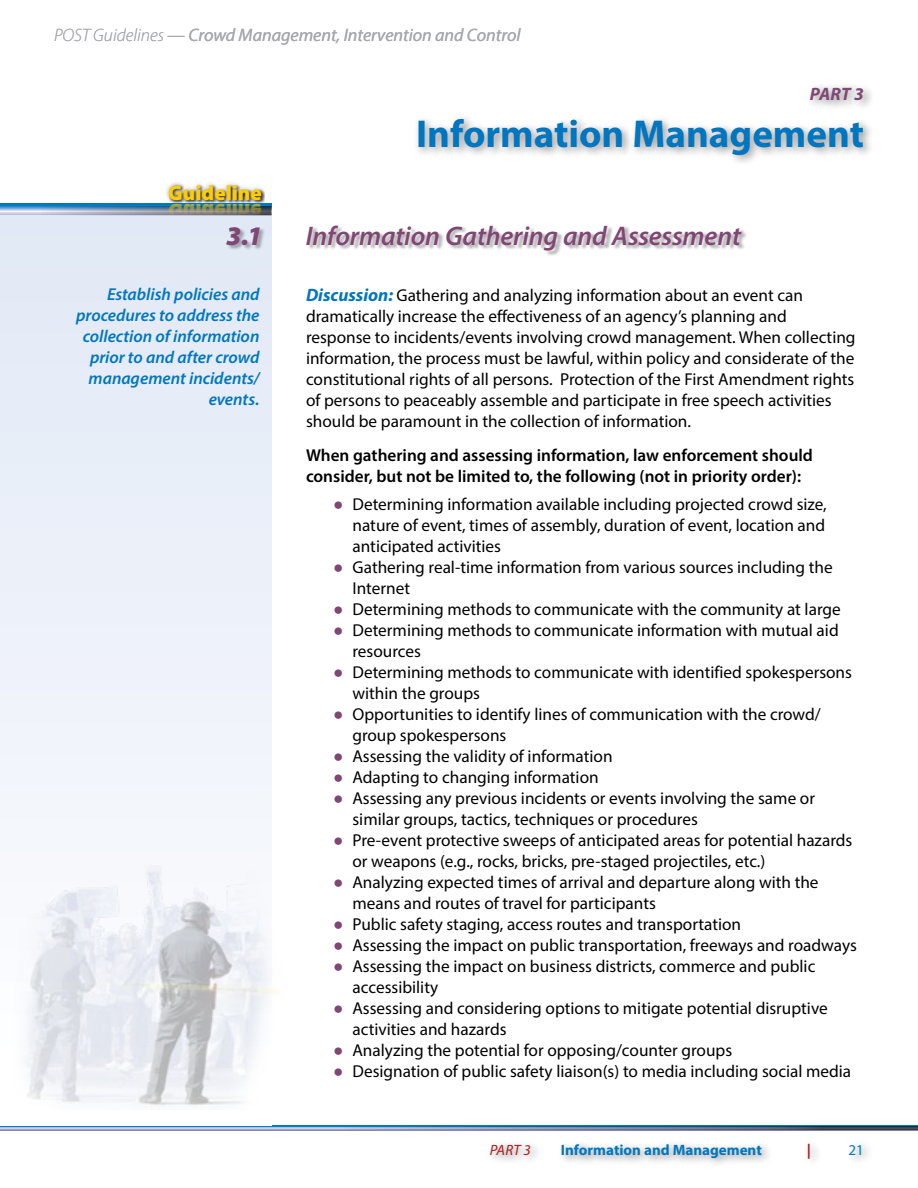
<style>
.page{position:relative;width:918px;height:1188px;background:#fff}
.page>*{position:absolute;margin:0;border:0;box-sizing:border-box;transform-origin:0 0}
.t1{font:700 39px "Myriad Pro";color:#0076c0}
.t2{font:italic 600 27px "Myriad Pro";letter-spacing:-.005em;color:#804674}
.t3{font:italic 900 27px "Myriad Pro";color:#804674}
.t4{font:900 21px "Myriad Pro";color:#ffcd00}
.t5{font:italic 18px "Myriad Pro";color:#a7a9ac}
.t6{font:italic 700 18px "Myriad Pro";color:#804674}
.t7{font:17.25px/21px "Myriad Pro";color:#000}
.t8{font:600 17.25px/21px "Myriad Pro";color:#000}
.t9{font:italic 600 17.25px/21px "Myriad Pro";color:#0076c0;text-align:right}
.t10{font:700 15px "Myriad Pro";color:#0076c0}
.t11{font:italic 15px "Myriad Pro";color:#a91e1e}
.t12{font:15px "Myriad Pro";color:#0076c0}
.t13{font:700 15px "Myriad Pro";color:#a91e1e}
.s1{font-weight:300}
.s2{font-weight:700;font-style:italic;font-size:18px;color:#0076c0}
.s3{font-family:"Impact";color:#804674}
</style>
<div class="page">
<div style="left:165px;top:179px;width:102px;height:26px;background:#000;opacity:.4"></div>
<div style="left:486px;top:1139px;width:387px;height:30px;background:#000;opacity:.4"></div>
<svg style="left:0;top:204px;width:27px;height:11px"></svg>
<svg style="left:1px;top:1126px;width:325px;height:4px"></svg>
<svg style="left:326px;top:1126px;width:592px;height:4px;background:#587492"></svg>
<div style="left:414px;top:82px;width:460px;height:83px;background:#000;opacity:.4"></div>
<div style="left:0;top:216px;width:272px;height:909px;background:#ebf0f9"></div>
<div style="left:227px;top:225px;width:521px;height:32px;background:#000;opacity:.3"></div>
<img style="left:14px;top:865px;width:266px;height:244px">
<svg style="left:27px;top:204px;width:245px;height:12px;background:#698eae"></svg>
<p class="t5" style="left:54px;top:24px;width:468px"><span class="s1">POST Guidelines</span> — Crowd Management, Intervention and Control</p>
<p class="t4" style="left:168px;top:179px;width:95px">Guideline</p>
<h2 class="t6" style="left:810px;top:83px;width:56px">PART 3</h2>
<h2 class="t1" style="left:416px;top:109px;width:449px">Information Management</h2>
<h3 class="t3" style="left:226px;top:218px;width:38px">3.1</h3>
<h3 class="t2" style="left:306px;top:219px;width:437px">Information Gathering and Assessment</h3>
<p class="t7" style="left:306px;top:284px;width:551px"><span class="s2">Discussion:</span> Gathering and analyzing information about an event can dramatically increase the effectiveness of an agency’s planning and response to incidents/events involving crowd management. When collecting information, the process must be lawful, within policy and considerate of the constitutional rights of all persons. Protection of the First Amendment rights of persons to peaceably assemble and participate in free speech activities should be paramount in the collection of information.</p>
<h4 class="t8" style="left:306px;top:445px;width:508px">When gathering and assessing information, law enforcement should consider, but not be limited to, the following (not in priority order):</h4>
<p class="t7" style="left:352px;top:494px;width:476px;text-align:justify;text-indent:-19px"><span class="s3">●</span> Determining information available including projected crowd size, nature of event, times of assembly, duration of event, location and anticipated activities</p>
<p class="t7" style="left:352px;top:557px;width:482px;text-indent:-19px"><span class="s3">●</span> Gathering real-time information from various sources including the<br>Internet</p>
<p class="t7" style="left:333px;top:599px;width:509px"><span class="s3">●</span> Determining methods to communicate with the community at large</p>
<p class="t7" style="left:352px;top:620px;width:488px;text-indent:-19px"><span class="s3">●</span> Determining methods to communicate information with mutual aid resources</p>
<p class="t7" style="left:352px;top:662px;width:501px;text-indent:-19px"><span class="s3">●</span> Determining methods to communicate with identified spokespersons within the groups</p>
<p class="t7" style="left:352px;top:704px;width:470px;text-indent:-19px"><span class="s3">●</span> Opportunities to identify lines of communication with the crowd/ group spokespersons</p>
<p class="t7" style="left:333px;top:746px;width:281px"><span class="s3">●</span> Assessing the validity of information</p>
<p class="t7" style="left:333px;top:767px;width:267px"><span class="s3">●</span> Adapting to changing information</p>
<p class="t7" style="left:352px;top:788px;width:464px;text-indent:-19px"><span class="s3">●</span> Assessing any previous incidents or events involving the same or similar groups, tactics, techniques or procedures</p>
<p class="t7" style="left:352px;top:830px;width:501px;text-indent:-19px"><span class="s3">●</span> Pre-event protective sweeps of anticipated areas for potential hazards or weapons (e.g., rocks, bricks, pre-staged projectiles, etc.)</p>
<p class="t7" style="left:352px;top:872px;width:468px;text-indent:-19px"><span class="s3">●</span> Analyzing expected times of arrival and departure along with the means and routes of travel for participants</p>
<p class="t7" style="left:333px;top:914px;width:410px"><span class="s3">●</span> Public safety staging, access routes and transportation</p>
<p class="t7" style="left:333px;top:935px;width:525px"><span class="s3">●</span> Assessing the impact on public transportation, freeways and roadways</p>
<p class="t7" style="left:352px;top:956px;width:464px;text-indent:-19px"><span class="s3">●</span> Assessing the impact on business districts, commerce and public accessibility</p>
<p class="t7" style="left:352px;top:998px;width:477px;text-indent:-19px"><span class="s3">●</span> Assessing and considering options to mitigate potential disruptive activities and hazards</p>
<p class="t7" style="left:333px;top:1040px;width:401px"><span class="s3">●</span> Analyzing the potential for opposing/counter groups</p>
<p class="t7" style="left:333px;top:1061px;width:520px"><span class="s3">●</span> Designation of public safety liaison(s) to media including social media</p>
<p class="t9" style="left:229px;top:276px;width:32px">Text</p>
<p class="t9" style="left:76px;top:284px;width:185px">Establish policies and procedures to address the collection of information prior to and after crowd management incidents/ events.</p>
<p class="t11" style="left:490px;top:1141px;width:43px">PART 3</p>
<p class="t10" style="left:561px;top:1140px;width:202px">Information and Management</p>
<p class="t13" style="left:807px;top:1140px;width:6px">|</p>
<p class="t12" style="left:849px;top:1141px;width:17px">21</p>
</div>
